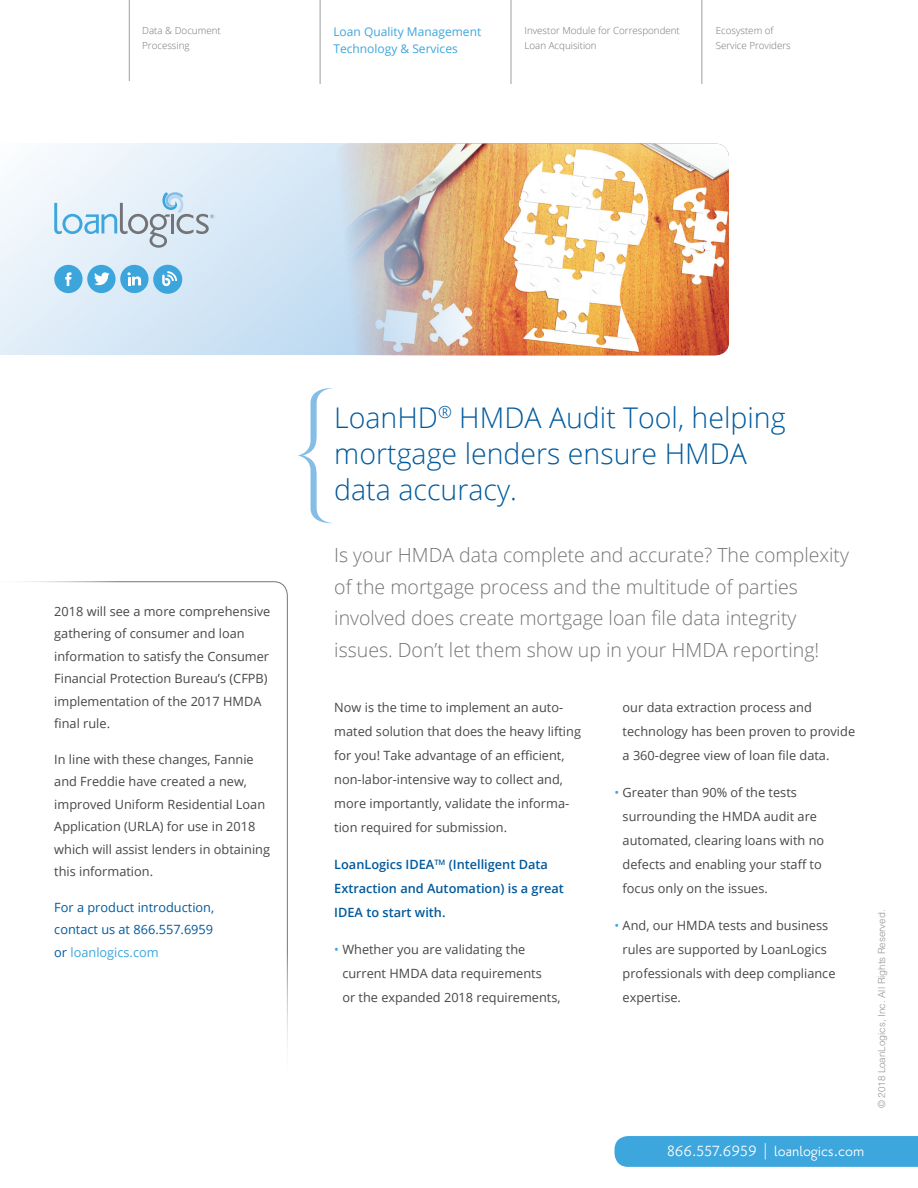
<style>
.page{position:relative;width:918px;height:1188px;background:#fff}
.page>*{position:absolute;margin:0;border:0;box-sizing:border-box;transform-origin:0 0}
.t1{font:300 28.5px/36px "Open Sans";color:#015a9d}
.t2{font:300 19.5px/31.5px "Open Sans";color:#727477}
.t3{font:18px "Priori San";color:#fff}
.t4{font:12.75px/24px "Open Sans";color:#464748}
.t5{font:600 12.75px/24px "Open Sans";color:#015a9d}
.t6{font:12.75px/22.5px "Open Sans";color:#015a9d;text-align:justify}
.t7{font:12px/16.5px "Open Sans";color:#3da6dd}
.t8{font:300 9.75px/14.2px "Open Sans";color:#727477}
.t9{font:300 9.75px "Helvetica";color:#939598}
.s1{color:#3da6dd}
</style>
<div class="page">
<hr style="left:129px;top:0;width:1px;height:81px;background:#9d9fa2">
<hr style="left:320px;top:0;width:1px;height:84px;background:#9d9fa2">
<hr style="left:702px;top:0;width:1px;height:84px;background:#9d9fa2">
<hr style="left:511px;top:0;width:1px;height:84px;background:#9d9fa2">
<div style="left:615px;top:1136px;width:303px;height:31px;background:#3da6dd"></div>
<svg style="left:0;top:144px;width:336px;height:211px;background:#dbeaf7"></svg>
<svg style="left:57px;top:582px;width:231px;height:464px"></svg>
<svg style="left:298px;top:388px;width:35px;height:136px"></svg>
<div style="left:153px;top:265px;width:29px;height:29px;background:#3ca5dc;border-radius:50%"></div>
<svg style="left:162px;top:271px;width:15px;height:15px"></svg>
<div style="left:120px;top:265px;width:29px;height:28px;background:#3ca5dc;border-radius:50%"></div>
<svg style="left:127px;top:272px;width:14px;height:13px"></svg>
<div style="left:87px;top:265px;width:29px;height:28px;background:#3ca5dc;border-radius:50%"></div>
<svg style="left:94px;top:272px;width:16px;height:13px"></svg>
<div style="left:54px;top:265px;width:29px;height:28px;background:#3ca5dc;border-radius:50%"></div>
<svg style="left:65px;top:272px;width:6px;height:14px"></svg>
<svg style="left:54px;top:192px;width:160px;height:56px;background:#ccdeeb"></svg>
<img style="left:336px;top:144px;width:393px;height:211px">
<p class="t8" style="left:142px;top:23px;width:80px">Data &amp; Document<br>Processing</p>
<p class="t7" style="left:333px;top:23px;width:149px">Loan Quality Management<br>Technology &amp; Services</p>
<p class="t8" style="left:525px;top:23px;width:157px">Investor Module for Correspondent<br>Loan Acquisition</p>
<p class="t8" style="left:716px;top:23px;width:77px">Ecosystem of<br>Service Providers</p>
<p class="t4" style="left:54px;top:600px;width:218px;line-height:22.5px">2018 will see a more comprehensive gathering of consumer and loan information to satisfy the Consumer<br>Financial Protection Bureau’s (CFPB) implementation of the 2017 HMDA final rule.</p>
<p class="t4" style="left:54px;top:748px;width:217px;line-height:22.5px">In line with these changes, Fannie and Freddie have created a new, improved Uniform Residential Loan<br>Application (URLA) for use in 2018 which will assist lenders in obtaining this information.</p>
<p class="t6" style="left:54px;top:896px;width:161px">For a product introduction, contact us at 866.557.6959 or <span class="s1">loanlogics.com</span></p>
<h1 class="t1" style="left:334px;top:399px;width:453px">LoanHD<sup>®</sup> HMDA Audit Tool, helping mortgage lenders ensure HMDA data accuracy.</h1>
<h2 class="t2" style="left:334px;top:539px;width:516px">Is your HMDA data complete and accurate? The complexity of the mortgage process and the multitude of parties involved does create mortgage loan file data integrity issues. Don’t let them show up in your HMDA reporting!</h2>
<p class="t4" style="left:334px;top:695px;width:248px">Now is the time to implement an auto&shy;mated solution that does the heavy lifting for you! Take advantage of an efficient, non-labor-intensive way to collect and, more importantly, validate the informa&shy;tion required for submission.</p>
<p class="t5" style="left:334px;top:852px;width:231px">LoanLogics IDEA<sup>TM</sup> (Intelligent Data<br>Extraction and Automation) is a great<br>IDEA to start with.</p>
<p class="t4" style="left:342px;top:937px;width:220px;text-indent:-8px"><span class="s1">•</span> Whether you are validating the current HMDA data requirements<br>or the expanded 2018 requirements,</p>
<p class="t4" style="left:623px;top:695px;width:234px">our data extraction process and technology has been proven to provide a 360-degree view of loan file data.</p>
<p class="t4" style="left:623px;top:780px;width:203px;text-indent:-8px"><span class="s1">•</span> Greater than 90% of the tests surrounding the HMDA audit are automated, clearing loans with no defects and enabling your staff to focus only on the issues.</p>
<p class="t4" style="left:623px;top:913px;width:214px;text-indent:-8px"><span class="s1">•</span> And, our HMDA tests and business rules are supported by LoanLogics professionals with deep compliance expertise.</p>
<p class="t9" style="left:876px;top:1108px;width:200px;rotate:-90deg">© 2018 LoanLogics, Inc. All Rights Reserved.</p>
<h3 class="t3" style="left:667px;top:1142px;width:199px">866.557.6959 | loanlogics.com</h3>
</div>
